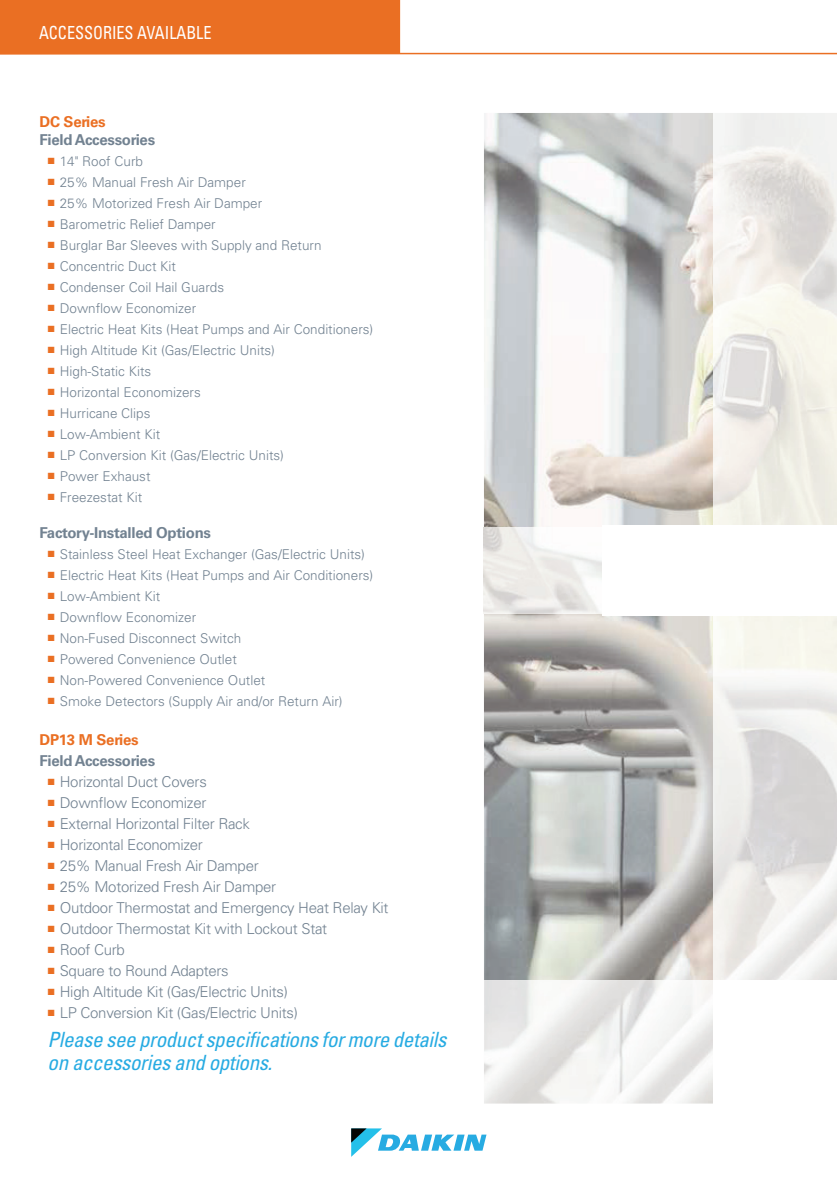
<style>
.page{position:relative;width:837px;height:1188px;background:#fff}
.page>*{position:absolute;margin:0;border:0;box-sizing:border-box;transform-origin:0 0}
.t1{font:italic condensed 21px/22.5px "Univers";letter-spacing:-.02em;color:#27abe2}
.t2{font:condensed 18px "Univers";color:#fff;scale:.9 1}
.t3{font:300 15px "Univers";letter-spacing:-.02em;color:#728291}
.t4{font:700 15px "Univers";letter-spacing:-.02em;color:#728291}
.t5{font:700 15px "Univers";letter-spacing:-.02em;color:#ea6f23}
.t6{font:300 13.5px "Univers";color:#728291}
.s1{color:#ea6f23}
</style>
<div class="page">
<svg style="left:351px;top:1128px;width:136px;height:29px"></svg>
<div style="left:0;top:0;width:400px;height:53px;background:#ea6f23"></div>
<img style="left:484px;top:113px;width:353px;height:867px">
<hr style="left:0;top:53px;width:837px;height:1px;background:#ea6f23">
<img style="left:484px;top:527px;width:119px;height:86px">
<div style="left:603px;top:525px;width:234px;height:91px;background:#fff"></div>
<svg style="left:484px;top:980px;width:229px;height:124px"></svg>
<h2 class="t2" style="left:39px;top:21px;width:193px">ACCESSORIES AVAILABLE</h2>
<p class="t5" style="left:40px;top:113px;width:68px">DC Series</p>
<p class="t4" style="left:40px;top:131px;width:117px">Field Accessories</p>
<p class="t6" style="left:48px;top:153px;width:97px"><span class="s1">■</span> 14" Roof Curb</p>
<p class="t6" style="left:48px;top:174px;width:200px"><span class="s1">■</span> 25% Manual Fresh Air Damper</p>
<p class="t6" style="left:48px;top:195px;width:216px"><span class="s1">■</span> 25% Motorized Fresh Air Damper</p>
<p class="t6" style="left:48px;top:216px;width:170px"><span class="s1">■</span> Barometric Relief Damper</p>
<p class="t6" style="left:48px;top:237px;width:275px"><span class="s1">■</span> Burglar Bar Sleeves with Supply and Return</p>
<p class="t6" style="left:48px;top:258px;width:130px"><span class="s1">■</span> Concentric Duct Kit</p>
<p class="t6" style="left:48px;top:279px;width:178px"><span class="s1">■</span> Condenser Coil Hail Guards</p>
<p class="t6" style="left:48px;top:300px;width:150px"><span class="s1">■</span> Downflow Economizer</p>
<p class="t6" style="left:48px;top:321px;width:327px"><span class="s1">■</span> Electric Heat Kits (Heat Pumps and Air Conditioners)</p>
<p class="t6" style="left:48px;top:342px;width:229px"><span class="s1">■</span> High Altitude Kit (Gas/Electric Units)</p>
<p class="t6" style="left:48px;top:363px;width:105px"><span class="s1">■</span> High-Static Kits</p>
<p class="t6" style="left:48px;top:384px;width:155px"><span class="s1">■</span> Horizontal Economizers</p>
<p class="t6" style="left:48px;top:405px;width:104px"><span class="s1">■</span> Hurricane Clips</p>
<p class="t6" style="left:48px;top:426px;width:114px"><span class="s1">■</span> Low-Ambient Kit</p>
<p class="t6" style="left:48px;top:447px;width:238px"><span class="s1">■</span> LP Conversion Kit (Gas/Electric Units)</p>
<p class="t6" style="left:48px;top:468px;width:104px"><span class="s1">■</span> Power Exhaust</p>
<p class="t6" style="left:48px;top:489px;width:96px"><span class="s1">■</span> Freezestat Kit</p>
<p class="t4" style="left:40px;top:524px;width:173px">Factory-Installed Options</p>
<p class="t6" style="left:48px;top:546px;width:319px"><span class="s1">■</span> Stainless Steel Heat Exchanger (Gas/Electric Units)</p>
<p class="t6" style="left:48px;top:567px;width:327px"><span class="s1">■</span> Electric Heat Kits (Heat Pumps and Air Conditioners)</p>
<p class="t6" style="left:48px;top:588px;width:114px"><span class="s1">■</span> Low-Ambient Kit</p>
<p class="t6" style="left:48px;top:609px;width:150px"><span class="s1">■</span> Downflow Economizer</p>
<p class="t6" style="left:48px;top:630px;width:195px"><span class="s1">■</span> Non-Fused Disconnect Switch</p>
<p class="t6" style="left:48px;top:651px;width:191px"><span class="s1">■</span> Powered Convenience Outlet</p>
<p class="t6" style="left:48px;top:672px;width:219px"><span class="s1">■</span> Non-Powered Convenience Outlet</p>
<p class="t6" style="left:48px;top:693px;width:296px"><span class="s1">■</span> Smoke Detectors (Supply Air and/or Return Air)</p>
<p class="t5" style="left:40px;top:731px;width:101px">DP13 M Series</p>
<p class="t4" style="left:40px;top:752px;width:117px">Field Accessories</p>
<p class="t3" style="left:48px;top:772px;width:161px"><span class="s1">■</span> Horizontal Duct Covers</p>
<p class="t3" style="left:48px;top:793px;width:160px"><span class="s1">■</span> Downflow Economizer</p>
<p class="t3" style="left:48px;top:814px;width:204px"><span class="s1">■</span> External Horizontal Filter Rack</p>
<p class="t3" style="left:48px;top:835px;width:157px"><span class="s1">■</span> Horizontal Economizer</p>
<p class="t3" style="left:48px;top:856px;width:212px"><span class="s1">■</span> 25% Manual Fresh Air Damper</p>
<p class="t3" style="left:48px;top:877px;width:230px"><span class="s1">■</span> 25% Motorized Fresh Air Damper</p>
<p class="t3" style="left:48px;top:898px;width:342px"><span class="s1">■</span> Outdoor Thermostat and Emergency Heat Relay Kit</p>
<p class="t3" style="left:48px;top:919px;width:281px"><span class="s1">■</span> Outdoor Thermostat Kit with Lockout Stat</p>
<p class="t3" style="left:48px;top:940px;width:79px"><span class="s1">■</span> Roof Curb</p>
<p class="t3" style="left:48px;top:961px;width:183px"><span class="s1">■</span> Square to Round Adapters</p>
<p class="t3" style="left:48px;top:982px;width:242px"><span class="s1">■</span> High Altitude Kit (Gas/Electric Units)</p>
<p class="t3" style="left:48px;top:1003px;width:252px"><span class="s1">■</span> LP Conversion Kit (Gas/Electric Units)</p>
<h1 class="t1" style="left:48px;top:1028px;width:400px">Please see product specifications for more details on accessories and options.</h1>
</div>
